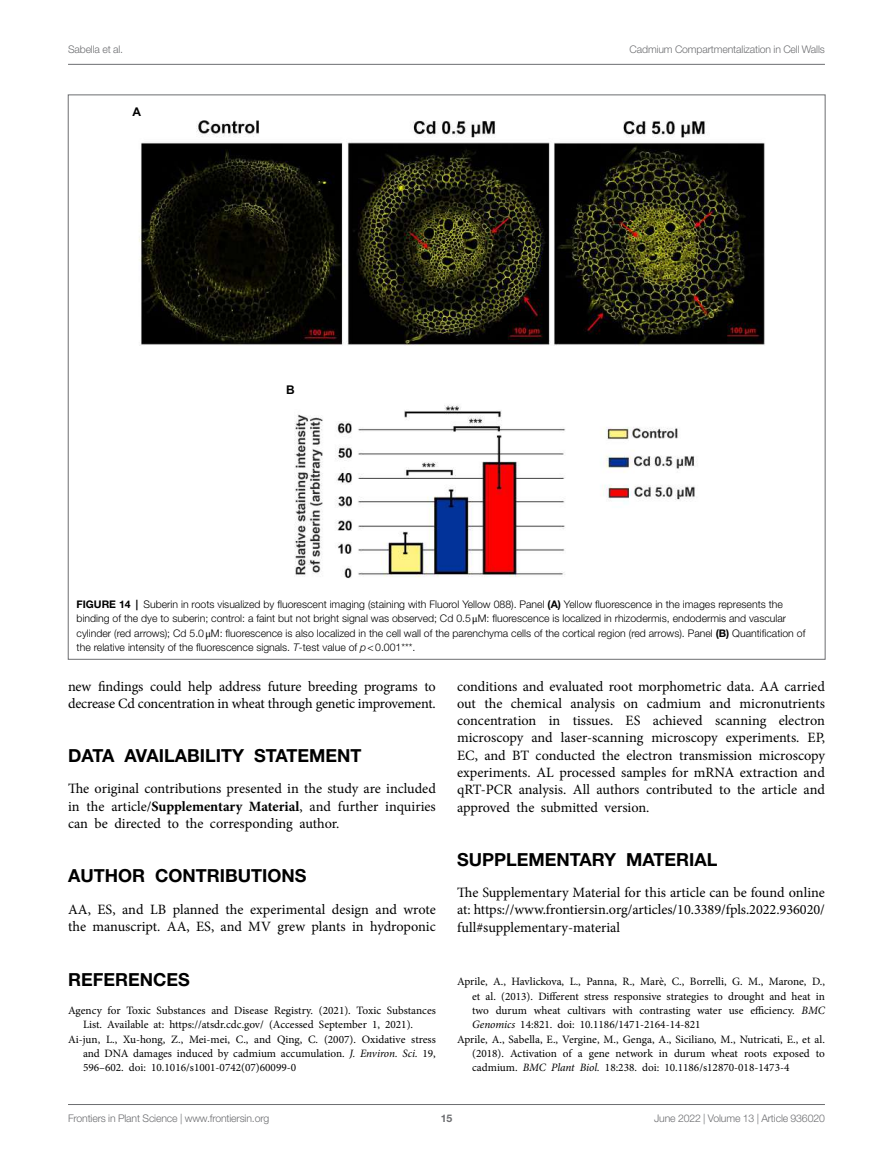
<style>
.page{position:relative;width:893px;height:1170px;background:#fff}
.page>*{position:absolute;margin:0;border:0;box-sizing:border-box;transform-origin:0 0}
.t1{font:700 18px "Helvetica Neue LT Std";color:#000}
.t2{font:14.25px/17.2px "Minion Pro";letter-spacing:-.005em;color:#000;text-align:justify}
.t3{font:700 12px "Arial";color:#000}
.t4{font:11.25px "Minion Pro";color:#000}
.t5{font:300 10.5px/14.2px "Helvetica Neue LT Std";color:#000}
.t6{font:300 10.5px "Helvetica Neue LT Std";letter-spacing:-.015em;color:#6d6e71}
.t7{font:700 10.5px "Helvetica Neue LT Std";color:#6d6e71}
.s1{font-weight:700}
.s2{font-family:"STIX General";font-weight:400}
.s3{font-style:italic}
</style>
<div class="page">
<hr style="left:68px;top:64px;width:757px;height:1px;background:#6d6e71">
<hr style="left:68px;top:1104px;width:757px;height:1px;background:#6d6e71">
<img style="left:139px;top:120px;width:626px;height:458px">
<p class="t6" style="left:68px;top:42px;width:57px">Sabella et al.</p>
<p class="t6" style="left:630px;top:42px;width:197px">Cadmium Compartmentalization in Cell Walls</p>
<p class="t3" style="left:132px;top:103px;width:10px">A</p>
<p class="t3" style="left:286px;top:381px;width:10px">B</p>
<p class="t5" style="left:77px;top:597px;width:730px"><span class="s1">FIGURE 14 |</span> Suberin in roots visualized by fluorescent imaging (staining with Fluorol Yellow 088). Panel <span class="s1">(A)</span> Yellow fluorescence in the images represents the binding of the dye to suberin; control: a faint but not bright signal was observed; Cd 0.5<span class="s2">μ</span>M: fluorescence is localized in rhizodermis, endodermis and vascular cylinder (red arrows); Cd 5.0<span class="s2">μ</span>M: fluorescence is also localized in the cell wall of the parenchyma cells of the cortical region (red arrows). Panel <span class="s1">(B)</span> Quantification of the relative intensity of the fluorescence signals. <span class="s3">T</span>-test value of <span class="s3">p</span>&lt;0.001***.</p>
<p class="t2" style="left:68px;top:677px;width:369px">new findings could help address future breeding programs to decrease Cd concentration in wheat through genetic improvement.</p>
<p class="t1" style="left:68px;top:744px;width:295px">DATA AVAILABILITY STATEMENT</p>
<p class="t2" style="left:68px;top:780px;width:369px">The original contributions presented in the study are included in the article/<span class="s1">Supplementary Material</span>, and further inquiries can be directed to the corresponding author.</p>
<p class="t1" style="left:68px;top:864px;width:240px">AUTHOR CONTRIBUTIONS</p>
<p class="t2" style="left:68px;top:900px;width:369px">AA, ES, and LB planned the experimental design and wrote the manuscript. AA, ES, and MV grew plants in hydroponic</p>
<p class="t1" style="left:68px;top:967px;width:123px">REFERENCES</p>
<p class="t4" style="left:68px;top:1002px;width:369px">Agency for Toxic Substances and Disease Registry. (2021). Toxic Substances</p>
<p class="t4" style="left:83px;top:1017px;width:332px">List. Available at: https://atsdr.cdc.gov/ (Accessed September 1, 2021).</p>
<p class="t4" style="left:68px;top:1031px;width:369px">Ai-jun, L., Xu-hong, Z., Mei-mei, C., and Qing, C. (2007). Oxidative stress</p>
<p class="t4" style="left:83px;top:1045px;width:354px">and DNA damages induced by cadmium accumulation. <span class="s3">J. Environ. Sci.</span> 19,</p>
<p class="t4" style="left:83px;top:1059px;width:215px">596–602. doi: 10.1016/s1001-0742(07)60099-0</p>
<p class="t2" style="left:457px;top:677px;width:369px">conditions and evaluated root morphometric data. AA carried out the chemical analysis on cadmium and micronutrients concentration in tissues. ES achieved scanning electron microscopy and laser-scanning microscopy experiments. EP, EC, and BT conducted the electron transmission microscopy experiments. AL processed samples for mRNA extraction and qRT-PCR analysis. All authors contributed to the article and approved the submitted version.</p>
<p class="t1" style="left:457px;top:847px;width:262px">SUPPLEMENTARY MATERIAL</p>
<p class="t2" style="left:457px;top:883px;width:369px">The Supplementary Material for this article can be found online at: https://www.frontiersin.org/articles/10.3389/fpls.2022.936020/ full#supplementary-material</p>
<p class="t4" style="left:457px;top:974px;width:369px">Aprile, A., Havlickova, L., Panna, R., Marè, C., Borrelli, G. M., Marone, D.,</p>
<p class="t4" style="left:472px;top:988px;width:354px">et al. (2013). Different stress responsive strategies to drought and heat in</p>
<p class="t4" style="left:472px;top:1002px;width:354px">two durum wheat cultivars with contrasting water use efficiency. <span class="s3">BMC</span></p>
<p class="t4" style="left:472px;top:1017px;width:230px"><span class="s3">Genomics</span> 14:821. doi: 10.1186/1471-2164-14-821</p>
<p class="t4" style="left:457px;top:1031px;width:369px">Aprile, A., Sabella, E., Vergine, M., Genga, A., Siciliano, M., Nutricati, E., et al.</p>
<p class="t4" style="left:472px;top:1045px;width:354px">(2018). Activation of a gene network in durum wheat roots exposed to</p>
<p class="t4" style="left:472px;top:1059px;width:319px">cadmium. <span class="s3">BMC Plant Biol.</span> 18:238. doi: 10.1186/s12870-018-1473-4</p>
<p class="t6" style="left:68px;top:1111px;width:203px">Frontiers in Plant Science | www.frontiersin.org</p>
<p class="t7" style="left:441px;top:1111px;width:13px">15</p>
<p class="t6" style="left:654px;top:1111px;width:172px">June 2022 | Volume 13 | Article 936020</p>
</div>
